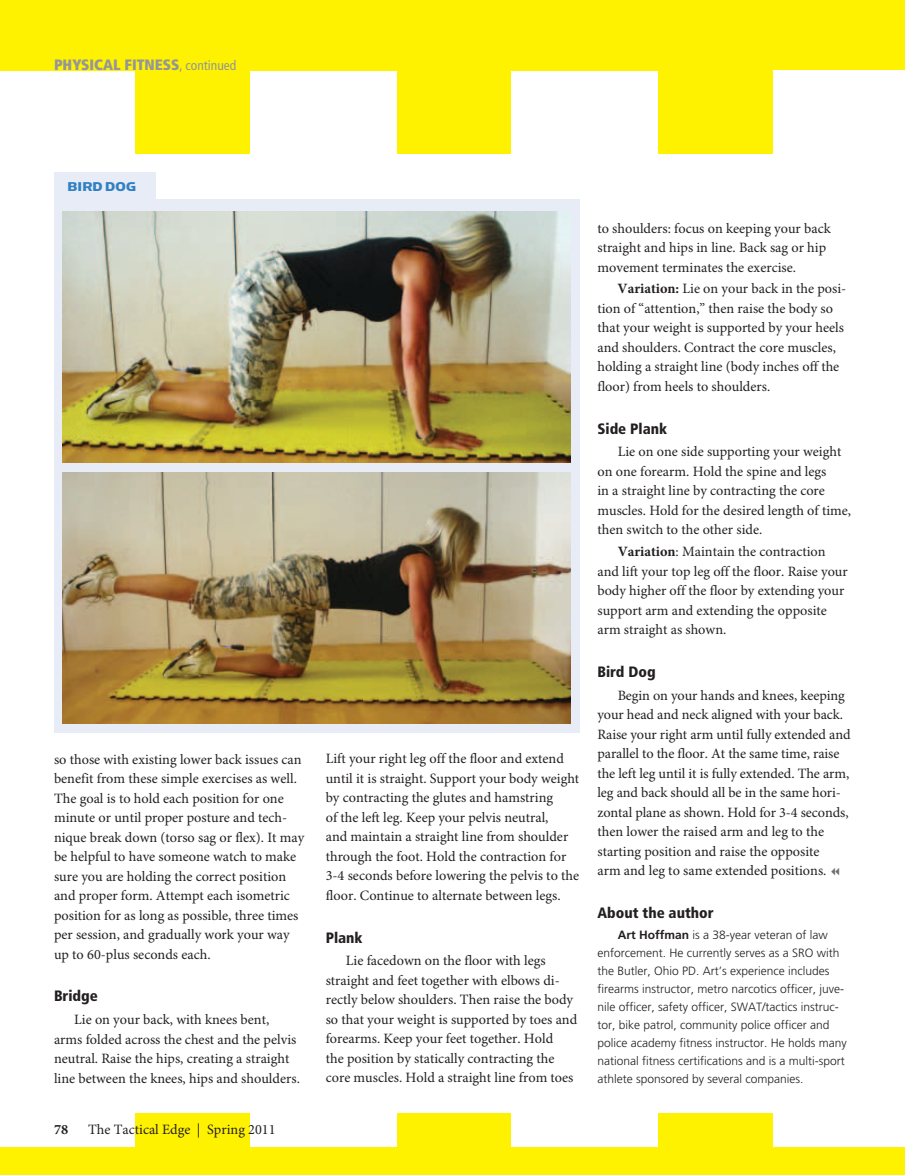
<style>
.page{position:relative;width:905px;height:1175px;background:#fff}
.page>*{position:absolute;margin:0;border:0;box-sizing:border-box;transform-origin:0 0}
.t1{font:900 condensed 15px "Frutiger";color:#231f20}
.t2{font:900 condensed 15px "Frutiger";color:#949698}
.t3{font:14.4px "Simian Display Chimpanzee";letter-spacing:.01em;color:#3080c3}
.t4{font:14.25px/19.5px "Minion Pro";color:#231f20}
.t5{font:700 14.25px "Minion Pro";color:#231f20}
.t6{font:300 12px/18px "Frutiger";color:#231f20}
.s1{font-weight:400;font-size:13.5px}
.s2{font-weight:700}
</style>
<div class="page">
<div style="left:0;top:1113px;width:904px;height:61px;background:#fff200"></div>
<div style="left:0;top:1109px;width:134px;height:38px;background:#fff"></div>
<div style="left:250px;top:1109px;width:146px;height:38px;background:#fff"></div>
<div style="left:512px;top:1109px;width:146px;height:38px;background:#fff"></div>
<div style="left:773px;top:1108px;width:131px;height:38px;background:#fff"></div>
<div style="left:0;top:0;width:904px;height:154px;background:#fff200"></div>
<div style="left:54px;top:200px;width:525px;height:533px;background:#e7ecf7"></div>
<img style="left:63px;top:211px;width:507px;height:251px">
<img style="left:63px;top:472px;width:507px;height:251px">
<div style="left:54px;top:172px;width:102px;height:33px;background:#e7ecf7"></div>
<div style="left:0;top:72px;width:134px;height:85px;background:#fff"></div>
<div style="left:250px;top:72px;width:146px;height:85px;background:#fff"></div>
<div style="left:512px;top:72px;width:146px;height:85px;background:#fff"></div>
<div style="left:773px;top:70px;width:131px;height:85px;background:#fff"></div>
<p class="t2" style="left:54px;top:55px;width:184px">PHYSICAL FITNESS<span class="s1">, continued</span></p>
<p class="t3" style="left:68px;top:178px;width:70px">bird dog</p>
<p class="t4" style="left:54px;top:750px;width:252px">so those with existing lower back issues can benefit from these simple exercises as well.<br>The goal is to hold each position for one minute or until proper posture and tech&shy;nique break down (torso sag or flex). It may be helpful to have someone watch to make sure you are holding the correct position and proper form. Attempt each isometric position for as long as possible, three times per session, and gradually work your way up to 60-plus seconds each.</p>
<p class="t1" style="left:54px;top:987px;width:45px">Bridge</p>
<p class="t4" style="left:54px;top:1010px;width:247px;text-indent:20px">Lie on your back, with knees bent, arms folded across the chest and the pelvis neutral. Raise the hips, creating a straight line between the knees, hips and shoulders.</p>
<p class="t5" style="left:54px;top:1120px;width:16px">78</p>
<p class="t4" style="left:88px;top:1119px;width:189px">The Tactical Edge | Spring 2011</p>
<p class="t4" style="left:326px;top:749px;width:255px">Lift your right leg off the floor and extend until it is straight. Support your body weight by contracting the glutes and hamstring<br>of the left leg. Keep your pelvis neutral,<br>and maintain a straight line from shoulder through the foot. Hold the contraction for 3-4 seconds before lowering the pelvis to the floor. Continue to alternate between legs.</p>
<p class="t1" style="left:326px;top:928px;width:38px">Plank</p>
<p class="t4" style="left:326px;top:951px;width:253px;text-indent:20px">Lie facedown on the floor with legs straight and feet together with elbows di&shy;rectly below shoulders. Then raise the body so that your weight is supported by toes and forearms. Keep your feet together. Hold<br>the position by statically contracting the core muscles. Hold a straight line from toes</p>
<p class="t4" style="left:597px;top:219px;width:235px">to shoulders: focus on keeping your back straight and hips in line. Back sag or hip movement terminates the exercise.</p>
<p class="t4" style="left:597px;top:279px;width:250px;text-indent:20px"><span class="s2">Variation:</span> Lie on your back in the posi&shy;tion of “attention,” then raise the body so that your weight is supported by your heels and shoulders. Contract the core muscles, holding a straight line (body inches off the floor) from heels to shoulders.</p>
<p class="t1" style="left:597px;top:419px;width:71px">Side Plank</p>
<p class="t4" style="left:597px;top:442px;width:255px;text-indent:20px">Lie on one side supporting your weight on one forearm. Hold the spine and legs<br>in a straight line by contracting the core muscles. Hold for the desired length of time, then switch to the other side.</p>
<p class="t4" style="left:597px;top:542px;width:252px;text-indent:20px"><span class="s2">Variation</span>: Maintain the contraction and lift your top leg off the floor. Raise your body higher off the floor by extending your support arm and extending the opposite arm straight as shown.</p>
<p class="t1" style="left:597px;top:662px;width:60px">Bird Dog</p>
<p class="t4" style="left:597px;top:686px;width:255px;text-indent:20px">Begin on your hands and knees, keeping your head and neck aligned with your back.<br>Raise your right arm until fully extended and parallel to the floor. At the same time, raise the left leg until it is fully extended. The arm, leg and back should all be in the same hori&shy;zontal plane as shown. Hold for 3-4 seconds, then lower the raised arm and leg to the starting position and raise the opposite<br>arm and leg to same extended positions.</p>
<p class="t1" style="left:597px;top:903px;width:118px">About the author</p>
<p class="t6" style="left:597px;top:926px;width:251px;text-indent:20px"><span class="s2">Art Hoffman</span> is a 38-year veteran of law enforcement. He currently serves as a SRO with the Butler, Ohio PD. Art’s experience includes firearms instructor, metro narcotics officer, juve&shy;nile officer, safety officer, SWAT/tactics instruc&shy;tor, bike patrol, community police officer and police academy fitness instructor. He holds many national fitness certifications and is a multi-sport athlete sponsored by several companies.</p>
</div>
